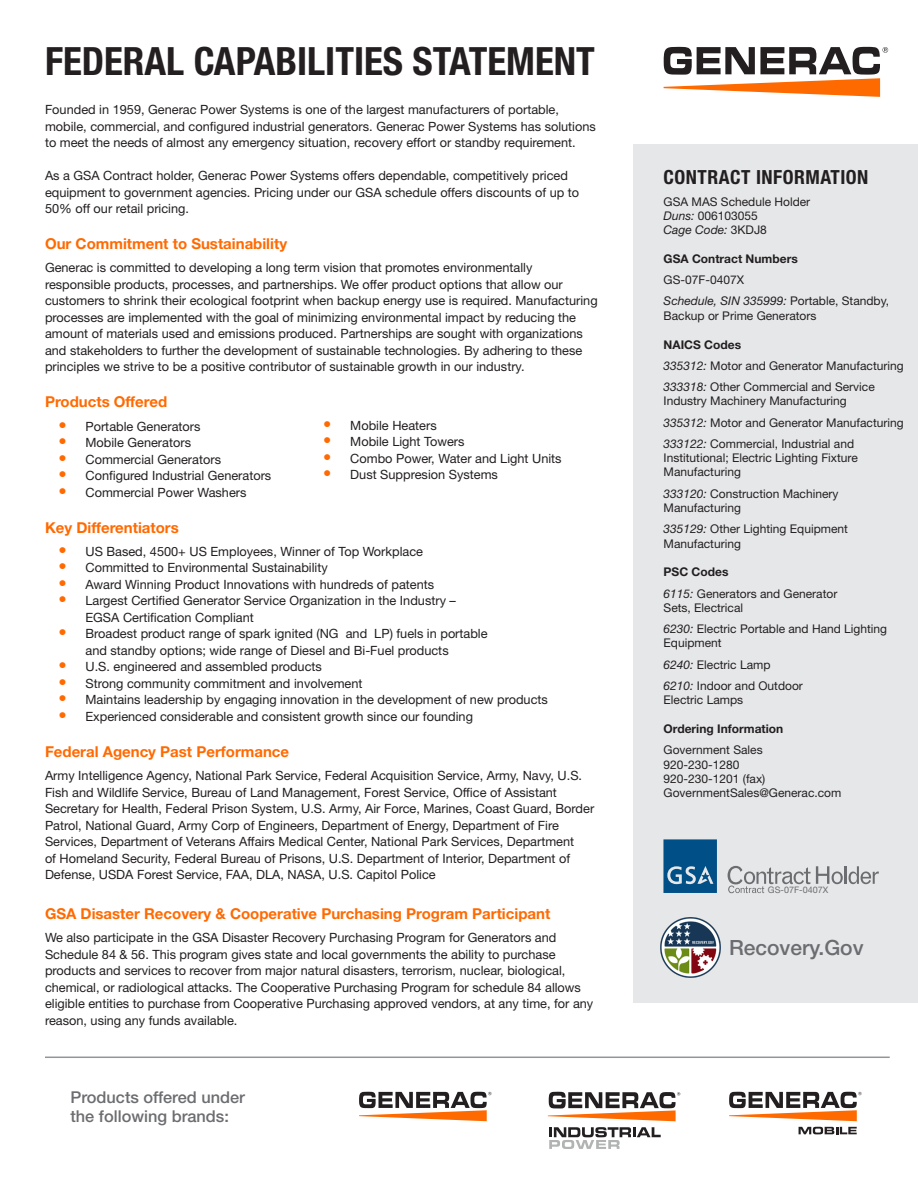
<style>
.page{position:relative;width:918px;height:1188px;background:#fff}
.page>*{position:absolute;margin:0;border:0;box-sizing:border-box;transform-origin:0 0}
.t1{font:700 condensed 39px "Helvetica Neue LT Std";color:#231f20}
.t2{font:500 21px "Helvetica Neue LT Std";color:#6c6d70}
.t3{font:700 condensed 19.5px "Helvetica Neue LT Std";letter-spacing:.025em;color:#231f20}
.t4{font:500 16.35px/19.5px "Helvetica Neue LT Std";color:#6c6d70}
.t5{font:700 15px "Helvetica Neue LT Std";color:#ff6a00}
.t6{font:12.75px/16.5px "Helvetica Neue LT Std";color:#231f20}
.t7{font:12px/14.4px "Helvetica Neue LT Std";color:#231f20}
.t8{font:700 12px "Helvetica Neue LT Std";color:#231f20}
.t9{font:italic 12px/14.4px "Helvetica Neue LT Std";color:#231f20}
.t10{font:9px "Helvetica Neue LT Std";color:#6c6d70}
.s1{font-weight:700;font-size:16.5px;color:#ff6a00}
.s2{font-style:normal}
.s3{font-style:italic}
</style>
<div class="page">
<svg style="left:664px;top:47px;width:224px;height:50px"></svg>
<div style="left:634px;top:144px;width:284px;height:859px;background:#e6e7e9"></div>
<svg style="left:663px;top:839px;width:54px;height:54px;background:#1c6192"></svg>
<svg style="left:728px;top:866px;width:151px;height:27px"></svg>
<img style="left:660px;top:917px;width:61px;height:61px">
<hr style="left:45px;top:1057px;width:845px;height:1px;background:#939598">
<svg style="left:548px;top:1092px;width:132px;height:29px"></svg>
<svg style="left:549px;top:1127px;width:112px;height:22px"></svg>
<svg style="left:729px;top:1092px;width:133px;height:29px"></svg>
<svg style="left:799px;top:1127px;width:58px;height:7px"></svg>
<svg style="left:359px;top:1092px;width:132px;height:29px"></svg>
<p class="t1" style="left:45px;top:37px;width:552px">FEDERAL CAPABILITIES STATEMENT</p>
<p class="t6" style="left:45px;top:101px;width:552px">Founded in 1959, Generac Power Systems is one of the largest manufacturers of portable, mobile, commercial, and configured industrial generators. Generac Power Systems has solutions to meet the needs of almost any emergency situation, recovery effort or standby requirement.</p>
<p class="t6" style="left:45px;top:167px;width:536px">As a GSA Contract holder, Generac Power Systems offers dependable, competitively priced equipment to government agencies. Pricing under our GSA schedule offers discounts of up to<br>50% off our retail pricing.</p>
<p class="t5" style="left:45px;top:235px;width:244px">Our Commitment to Sustainability</p>
<p class="t6" style="left:45px;top:259px;width:554px">Generac is committed to developing a long term vision that promotes environmentally responsible products, processes, and partnerships. We offer product options that allow our customers to shrink their ecological footprint when backup energy use is required. Manufacturing processes are implemented with the goal of minimizing environmental impact by reducing the amount of materials used and emissions produced. Partnerships are sought with organizations and stakeholders to further the development of sustainable technologies. By adhering to these principles we strive to be a positive contributor of sustainable growth in our industry.</p>
<p class="t5" style="left:45px;top:393px;width:124px">Products Offered</p>
<p class="t6" style="left:58px;top:418px;width:143px"><span class="s1">•</span> Portable Generators</p>
<p class="t6" style="left:58px;top:434px;width:134px"><span class="s1">•</span> Mobile Generators</p>
<p class="t6" style="left:58px;top:451px;width:164px"><span class="s1">•</span> Commercial Generators</p>
<p class="t6" style="left:58px;top:467px;width:214px"><span class="s1">•</span> Configured Industrial Generators</p>
<p class="t6" style="left:58px;top:484px;width:190px"><span class="s1">•</span> Commercial Power Washers</p>
<p class="t5" style="left:45px;top:518px;width:135px">Key Differentiators</p>
<p class="t6" style="left:58px;top:543px;width:366px"><span class="s1">•</span> US Based, 4500+ US Employees, Winner of Top Workplace</p>
<p class="t6" style="left:58px;top:559px;width:271px"><span class="s1">•</span> Committed to Environmental Sustainability</p>
<p class="t6" style="left:58px;top:576px;width:377px"><span class="s1">•</span> Award Winning Product Innovations with hundreds of patents</p>
<p class="t6" style="left:86px;top:592px;width:372px;text-indent:-27px"><span class="s1">•</span> Largest Certified Generator Service Organization in the Industry –<br>EGSA Certification Compliant</p>
<p class="t6" style="left:86px;top:625px;width:404px;text-indent:-27px"><span class="s1">•</span> Broadest product range of spark ignited (NG and LP) fuels in portable and standby options; wide range of Diesel and Bi-Fuel products</p>
<p class="t6" style="left:58px;top:658px;width:265px"><span class="s1">•</span> U.S. engineered and assembled products</p>
<p class="t6" style="left:58px;top:675px;width:306px"><span class="s1">•</span> Strong community commitment and involvement</p>
<p class="t6" style="left:58px;top:691px;width:491px"><span class="s1">•</span> Maintains leadership by engaging innovation in the development of new products</p>
<p class="t6" style="left:58px;top:708px;width:416px"><span class="s1">•</span> Experienced considerable and consistent growth since our founding</p>
<p class="t5" style="left:45px;top:742px;width:246px">Federal Agency Past Performance</p>
<p class="t6" style="left:45px;top:767px;width:551px">Army Intelligence Agency, National Park Service, Federal Acquisition Service, Army, Navy, U.S.<br>Fish and Wildlife Service, Bureau of Land Management, Forest Service, Office of Assistant Secretary for Health, Federal Prison System, U.S. Army, Air Force, Marines, Coast Guard, Border Patrol, National Guard, Army Corp of Engineers, Department of Energy, Department of Fire Services, Department of Veterans Affairs Medical Center, National Park Services, Department<br>of Homeland Security, Federal Bureau of Prisons, U.S. Department of Interior, Department of Defense, USDA Forest Service, FAA, DLA, NASA, U.S. Capitol Police</p>
<p class="t5" style="left:45px;top:904px;width:507px">GSA Disaster Recovery &amp; Cooperative Purchasing Program Participant</p>
<p class="t6" style="left:45px;top:929px;width:550px">We also participate in the GSA Disaster Recovery Purchasing Program for Generators and Schedule 84 &amp; 56. This program gives state and local governments the ability to purchase products and services to recover from major natural disasters, terrorism, nuclear, biological, chemical, or radiological attacks. The Cooperative Purchasing Program for schedule 84 allows eligible entities to purchase from Cooperative Purchasing approved vendors, at any time, for any reason, using any funds available.</p>
<p class="t6" style="left:323px;top:417px;width:115px"><span class="s1">•</span> Mobile Heaters</p>
<p class="t6" style="left:323px;top:433px;width:143px"><span class="s1">•</span> Mobile Light Towers</p>
<p class="t6" style="left:323px;top:450px;width:240px"><span class="s1">•</span> Combo Power, Water and Light Units</p>
<p class="t6" style="left:323px;top:466px;width:176px"><span class="s1">•</span> Dust Suppresion Systems</p>
<p class="t4" style="left:70px;top:1087px;width:176px">Products offered under the following brands:</p>
<p class="t3" style="left:664px;top:166px;width:206px">CONTRACT INFORMATION</p>
<p class="t7" style="left:664px;top:194px;width:148px">GSA MAS Schedule Holder</p>
<p class="t9" style="left:664px;top:208px;width:105px">Duns: <span class="s2">006103055<br></span>Cage Code: <span class="s2">3KDJ8</span></p>
<p class="t8" style="left:664px;top:251px;width:136px">GSA Contract Numbers</p>
<p class="t7" style="left:664px;top:273px;width:82px">GS-07F-0407X</p>
<p class="t7" style="left:664px;top:294px;width:227px"><span class="s3">Schedule, SIN 335999:</span> Portable, Standby,<br>Backup or Prime Generators</p>
<p class="t8" style="left:664px;top:337px;width:79px">NAICS Codes</p>
<p class="t7" style="left:664px;top:358px;width:242px"><span class="s3">335312:</span> Motor and Generator Manufacturing</p>
<p class="t7" style="left:664px;top:379px;width:213px"><span class="s3">333318:</span> Other Commercial and Service<br>Industry Machinery Manufacturing</p>
<p class="t7" style="left:664px;top:415px;width:242px"><span class="s3">335312:</span> Motor and Generator Manufacturing</p>
<p class="t7" style="left:664px;top:436px;width:196px"><span class="s3">333122:</span> Commercial, Industrial and<br>Institutional; Electric Lighting Fixture<br>Manufacturing</p>
<p class="t7" style="left:664px;top:486px;width:176px"><span class="s3">333120:</span> Construction Machinery<br>Manufacturing</p>
<p class="t7" style="left:664px;top:522px;width:186px"><span class="s3">335129:</span> Other Lighting Equipment<br>Manufacturing</p>
<p class="t8" style="left:664px;top:565px;width:66px">PSC Codes</p>
<p class="t7" style="left:664px;top:586px;width:175px"><span class="s3">6115:</span> Generators and Generator<br>Sets, Electrical</p>
<p class="t7" style="left:664px;top:621px;width:225px"><span class="s3">6230:</span> Electric Portable and Hand Lighting<br>Equipment</p>
<p class="t7" style="left:664px;top:657px;width:108px"><span class="s3">6240:</span> Electric Lamp</p>
<p class="t7" style="left:664px;top:678px;width:141px"><span class="s3">6210:</span> Indoor and Outdoor<br>Electric Lamps</p>
<p class="t8" style="left:664px;top:721px;width:121px">Ordering Information</p>
<p class="t7" style="left:664px;top:742px;width:101px">Government Sales</p>
<p class="t7" style="left:664px;top:757px;width:78px">920-230-1280</p>
<p class="t7" style="left:664px;top:771px;width:103px">920-230-1201 (fax)</p>
<p class="t7" style="left:664px;top:786px;width:179px">GovernmentSales@Generac.com</p>
<p class="t10" style="left:768px;top:884px;width:62px">GS-07F-0407X</p>
<p class="t2" style="left:729px;top:935px;width:136px">Recovery.Gov</p>
</div>
